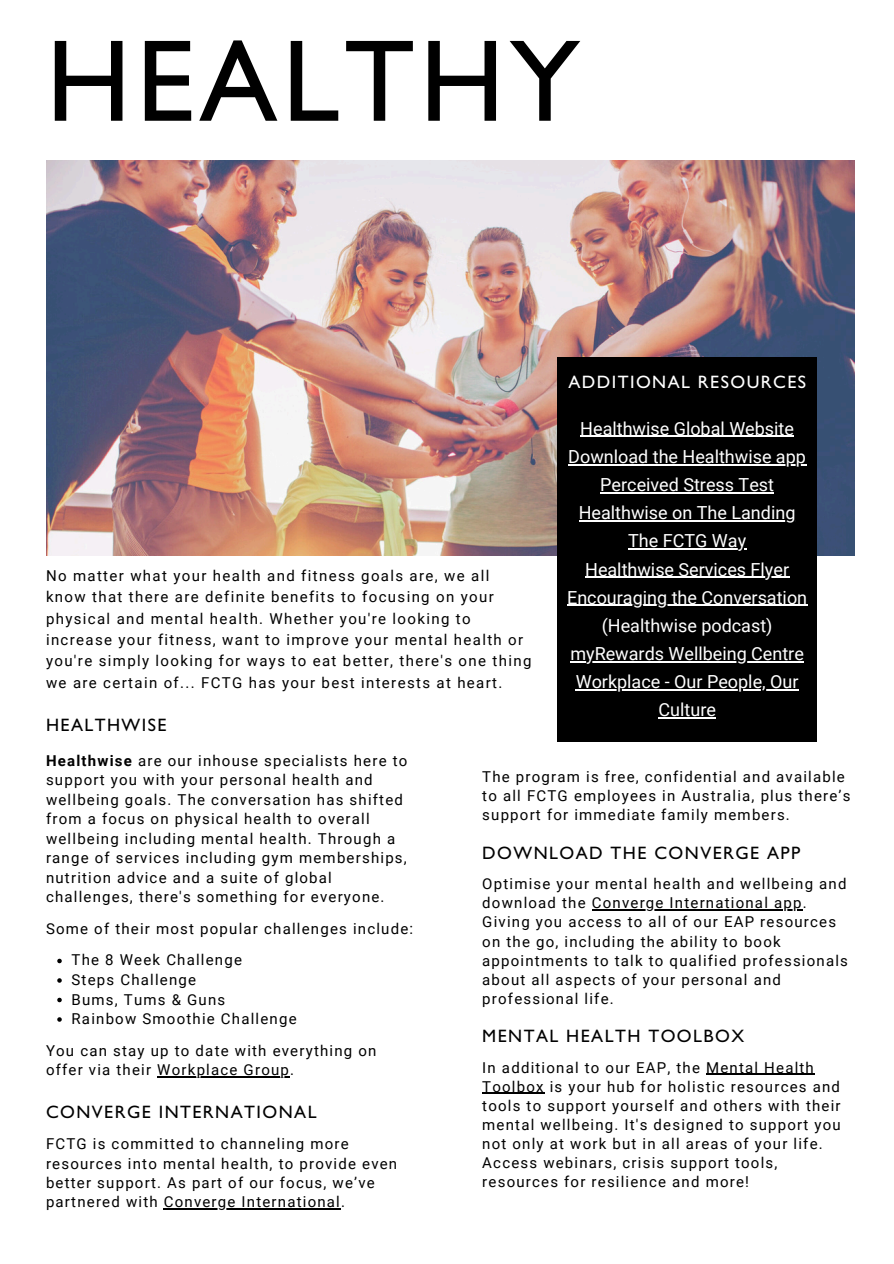
<style>
.page{position:relative;width:894px;height:1264px;background:#fff}
.page>*{position:absolute;margin:0;border:0;box-sizing:border-box;transform-origin:0 0}
.t1{font:117px "Gill Sans Std";letter-spacing:.04em;color:#000}
.t2{font:18px/28.2px "Roboto";color:#fff;text-align:center}
.t3{font:18px "Gill Sans Std";letter-spacing:.08em;color:#020202}
.t4{font:18px "Gill Sans Std";letter-spacing:.08em;color:#fff}
.t5{font:15px/19.2px "Roboto";letter-spacing:.08em;color:#000}
.s1{font-weight:700}
</style>
<div class="page">
<img style="left:46px;top:160px;width:808px;height:395px">
<div style="left:557px;top:357px;width:259px;height:385px;background:#000"></div>
<svg style="left:57px;top:958px;width:5px;height:5px"></svg>
<svg style="left:57px;top:978px;width:5px;height:4px"></svg>
<svg style="left:57px;top:997px;width:5px;height:5px"></svg>
<svg style="left:57px;top:1017px;width:5px;height:4px"></svg>
<hr style="left:157px;top:1075px;width:133px;height:2px;background:#000">
<hr style="left:164px;top:1207px;width:177px;height:2px;background:#000">
<hr style="left:591px;top:909px;width:211px;height:1px;background:#000">
<hr style="left:706px;top:1073px;width:108px;height:1px;background:#000">
<hr style="left:482px;top:1092px;width:62px;height:1px;background:#000">
<hr style="left:580px;top:436px;width:214px;height:1px;background:#fff">
<hr style="left:568px;top:464px;width:238px;height:1px;background:#fff">
<hr style="left:600px;top:492px;width:174px;height:1px;background:#fff">
<hr style="left:578px;top:520px;width:217px;height:1px;background:#fff">
<hr style="left:628px;top:548px;width:118px;height:1px;background:#fff">
<hr style="left:585px;top:576px;width:204px;height:1px;background:#fff">
<hr style="left:567px;top:604px;width:240px;height:2px;background:#fff">
<hr style="left:570px;top:661px;width:234px;height:1px;background:#fff">
<hr style="left:575px;top:689px;width:223px;height:1px;background:#fff">
<hr style="left:658px;top:717px;width:57px;height:1px;background:#fff">
<p class="t1" style="left:46px;top:41px;width:535px">HEALTHY</p>
<h2 class="t5" style="left:46px;top:565px;width:487px;line-height:21.3px">No matter what your health and fitness goals are, we all know that there are definite benefits to focusing on your physical and mental health. Whether you're looking to increase your fitness, want to improve your mental health or you're simply looking for ways to eat better, there's one thing we are certain of... FCTG has your best interests at heart.</h2>
<p class="t3" style="left:46px;top:718px;width:122px">HEALTHWISE</p>
<h1 class="t4" style="left:568px;top:375px;width:239px">ADDITIONAL RESOURCES</h1>
<p class="t2" style="left:567px;top:414px;width:241px">Healthwise Global Website<br>Download the Healthwise app<br>Perceived Stress Test<br>Healthwise on The Landing<br>The FCTG Way<br>Healthwise Services Flyer<br>Encouraging the Conversation (Healthwise podcast) myRewards Wellbeing Centre<br>Workplace - Our People, Our<br>Culture</p>
<h3 class="t5" style="left:46px;top:751px;width:363px"><span class="s1">Healthwise</span> are our inhouse specialists here to support you with your personal health and wellbeing goals. The conversation has shifted from a focus on physical health to overall wellbeing including mental health. Through a range of services including gym memberships, nutrition advice and a suite of global challenges, there's something for everyone.</h3>
<p class="t5" style="left:46px;top:919px;width:368px">Some of their most popular challenges include:</p>
<h2 class="t5" style="left:71px;top:950px;width:172px">The 8 Week Challenge</h2>
<p class="t5" style="left:71px;top:970px;width:126px">Steps Challenge</p>
<p class="t5" style="left:71px;top:989px;width:155px">Bums, Tums &amp; Guns</p>
<p class="t5" style="left:71px;top:1009px;width:226px">Rainbow Smoothie Challenge</p>
<p class="t5" style="left:46px;top:1040px;width:332px">You can stay up to date with everything on offer via their Workplace Group.</p>
<p class="t3" style="left:46px;top:1105px;width:272px">CONVERGE INTERNATIONAL</p>
<h2 class="t5" style="left:46px;top:1134px;width:352px">FCTG is committed to channeling more resources into mental health, to provide even better support. As part of our focus, we’ve partnered with Converge International.</h2>
<p class="t5" style="left:482px;top:767px;width:369px">The program is free, confidential and available to all FCTG employees in Australia, plus there’s support for immediate family members.</p>
<h2 class="t3" style="left:482px;top:846px;width:319px">DOWNLOAD THE CONVERGE APP</h2>
<p class="t5" style="left:482px;top:874px;width:365px">Optimise your mental health and wellbeing and download the Converge International app.</p>
<h2 class="t5" style="left:482px;top:912px;width:367px">Giving you access to all of our EAP resources on the go, including the ability to book appointments to talk to qualified professionals about all aspects of your personal and professional life.</h2>
<p class="t3" style="left:482px;top:1029px;width:263px">MENTAL HEALTH TOOLBOX</p>
<p class="t5" style="left:482px;top:1057px;width:360px">In additional to our EAP, the Mental Health Toolbox is your hub for holistic resources and tools to support yourself and others with their mental wellbeing. It's designed to support you not only at work but in all areas of your life.<br>Access webinars, crisis support tools, resources for resilience and more!</p>
</div>
